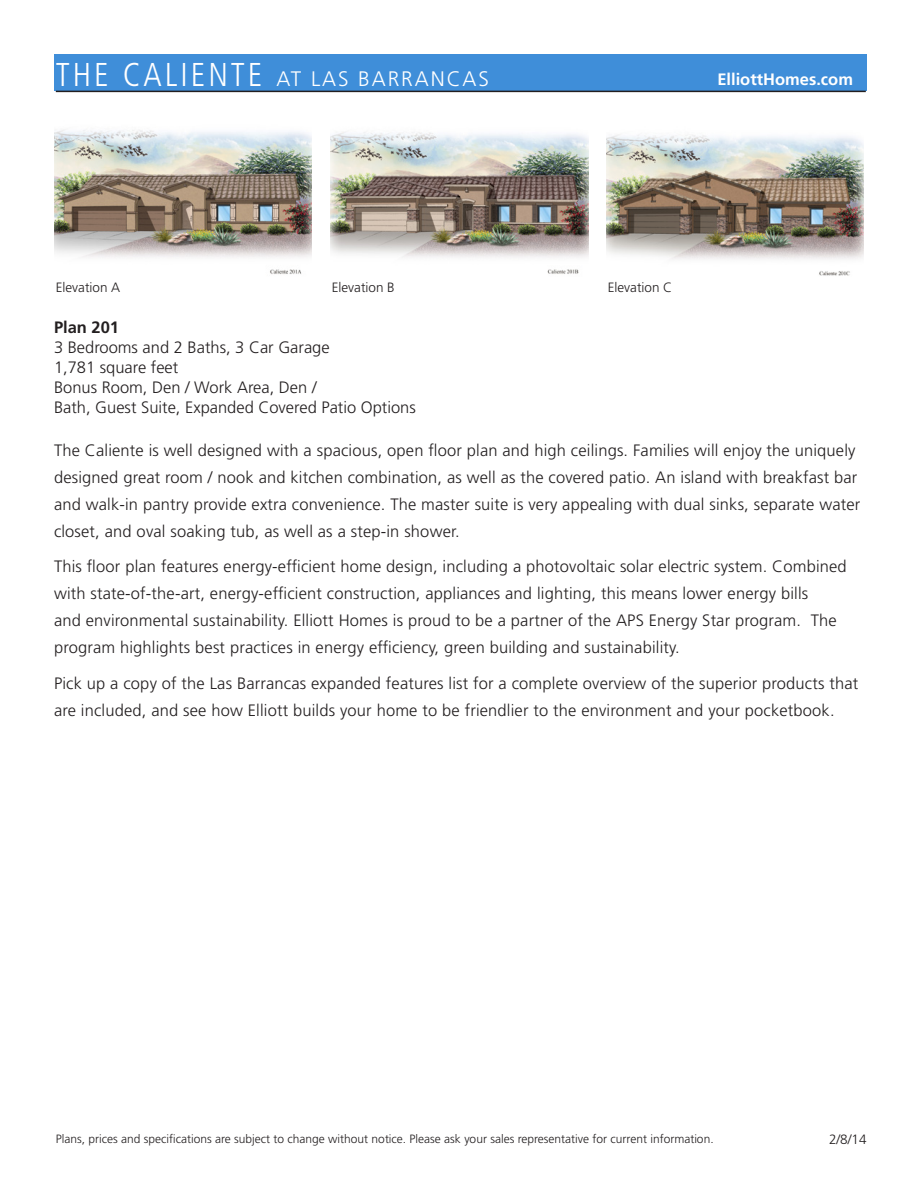
<style>
.page{position:relative;width:918px;height:1188px;background:#fff}
.page>*{position:absolute;margin:0;border:0;box-sizing:border-box;transform-origin:0 0}
.t1{font:300 21px "Frutiger LT Std";letter-spacing:.09em;color:#fff}
.t2{font:300 16.5px/27px "Frutiger LT Std";letter-spacing:.01em;color:#231f20}
.t3{font:700 16.5px "Frutiger LT Std";color:#fff}
.t4{font:700 16.5px "Frutiger LT Std";color:#231f20}
.t5{font:300 13.5px "Frutiger LT Std";color:#231f20}
.t6{font:300 12px "Frutiger LT Std";color:#231f20}
.s1{font-stretch:condensed;font-size:33px}
</style>
<div class="page">
<img style="left:330px;top:132px;width:258px;height:142px">
<div style="left:54px;top:54px;width:813px;height:37px;background:#3f8ed9"></div>
<hr style="left:56px;top:91px;width:810px;height:1px;background:#231f20">
<img style="left:54px;top:130px;width:258px;height:144px">
<img style="left:606px;top:134px;width:258px;height:142px">
<p class="t1" style="left:56px;top:67px;width:435px"><span class="s1">THE CALIENTE</span> AT LAS BARRANCAS</p>
<p class="t3" style="left:717px;top:70px;width:137px">ElliottHomes.com</p>
<p class="t5" style="left:56px;top:280px;width:66px">Elevation A</p>
<p class="t5" style="left:332px;top:280px;width:65px">Elevation B</p>
<p class="t5" style="left:608px;top:280px;width:66px">Elevation C</p>
<p class="t4" style="left:54px;top:318px;width:67px">Plan 201</p>
<p class="t2" style="left:54px;top:334px;width:277px">3 Bedrooms and 2 Baths, 3 Car Garage</p>
<p class="t2" style="left:54px;top:354px;width:126px">1,781 square feet</p>
<p class="t2" style="left:54px;top:377px;width:363px;line-height:19.8px">Bonus Room, Den / Work Area, Den /<br>Bath, Guest Suite, Expanded Covered Patio Options</p>
<p class="t2" style="left:54px;top:437px;width:808px">The Caliente is well designed with a spacious, open floor plan and high ceilings. Families will enjoy the uniquely designed great room / nook and kitchen combination, as well as the covered patio. An island with breakfast bar and walk-in pantry provide extra convenience. The master suite is very appealing with dual sinks, separate water closet, and oval soaking tub, as well as a step-in shower.</p>
<p class="t2" style="left:54px;top:553px;width:794px">This floor plan features energy-efficient home design, including a photovoltaic solar electric system. Combined with state-of-the-art, energy-efficient construction, appliances and lighting, this means lower energy bills<br>and environmental sustainability. Elliott Homes is proud to be a partner of the APS Energy Star program. The program highlights best practices in energy efficiency, green building and sustainability.</p>
<p class="t2" style="left:54px;top:670px;width:806px">Pick up a copy of the Las Barrancas expanded features list for a complete overview of the superior products that are included, and see how Elliott builds your home to be friendlier to the environment and your pocketbook.</p>
<p class="t6" style="left:56px;top:1132px;width:659px">Plans, prices and specifications are subject to change without notice. Please ask your sales representative for current information.</p>
<p class="t5" style="left:829px;top:1132px;width:39px">2/8/14</p>
</div>
